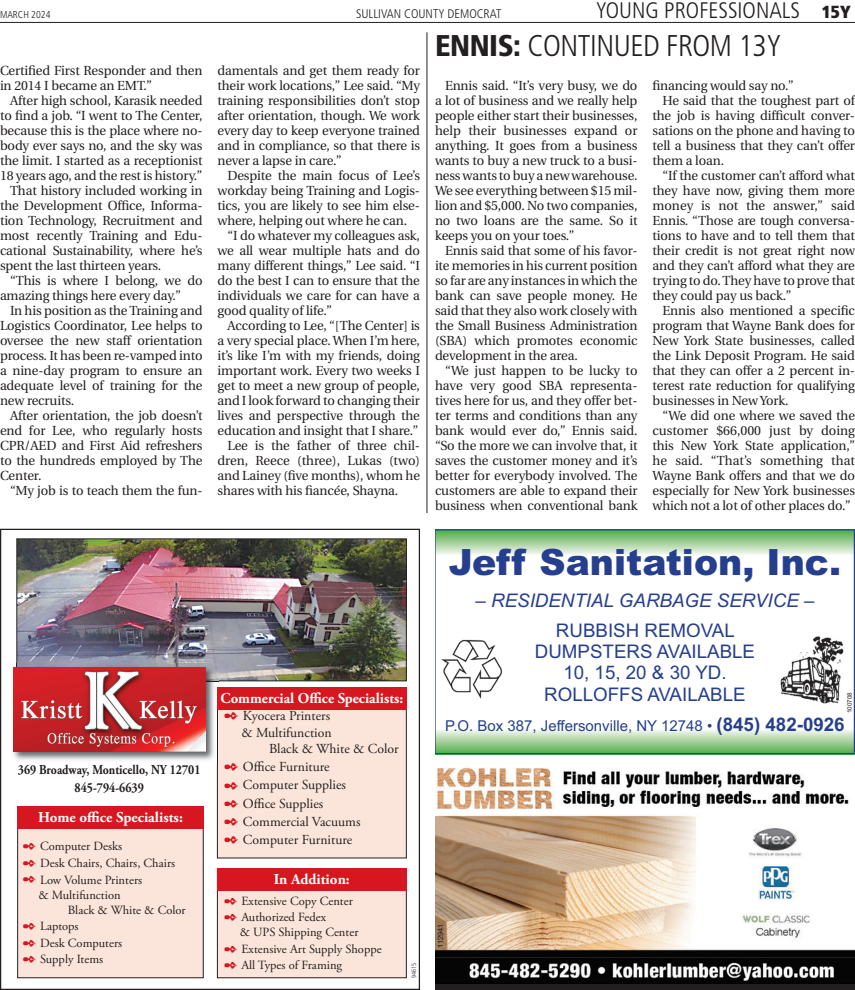
<style>
.page{position:relative;width:855px;height:990px;background:#fff}
.page>*{position:absolute;margin:0;border:0;box-sizing:border-box;transform-origin:0 0}
.t1{font:900 36.25px "Arial";color:#253f8e}
.JUMPHEAD{font:300 condensed 30px "Frutiger";letter-spacing:-.015em;color:#231f20}
.t2{font:300 condensed 22.5px "Frutiger";color:#231f20}
.t3{font:18.75px/21.2px "Arial";color:#253f8e;text-align:center}
.t4{font:italic 18.75px/30px "Arial";color:#253f8e;text-align:center}
.t5{font:700 15px "Adobe Garamond Pro";color:#fff}
.t6{font:15px "Arial";color:#253f8e}
.t7{font:13.75px/18.1px "Adobe Garamond Pro";color:#231f20}
.t8{font:700 13.75px/17.2px "Adobe Garamond Pro";color:#231f20;text-align:center;scale:.86 1}
.Tab_Text{font:13.12px/15px "Utopia";letter-spacing:-.01em;color:#231f20;text-align:justify}
.t9{font:12.5px/16.6px "Adobe Garamond Pro";color:#231f20}
.t10{font:300 condensed 12.5px "Frutiger";color:#231f20}
.t11{font:300 condensed 10px "Frutiger";color:#231f20}
.t12{font:7.5px "Helvetica";color:#231f20}
.t13{font:6.25px "Arial";color:#231f20}
.t14{font:300 condensed 6.25px "Frutiger";color:#231f20}
.s1{font-weight:900;font-size:17.5px}
.s2{font-weight:900}
.s3{font-style:normal}
.s4{font-weight:700;font-size:18.75px}
</style>
<div class="page">
<hr style="left:0;top:22px;width:855px;height:1px;background:#231f20">
<div style="left:18px;top:807px;width:185px;height:170px;background:#fbe5da"></div>
<div style="left:17px;top:807px;width:187px;height:171px;border:1px solid #231f20"></div>
<div style="left:218px;top:693px;width:188px;height:165px;background:#fbe5da"></div>
<div style="left:217px;top:692px;width:190px;height:166px;border:1px solid #231f20"></div>
<div style="left:218px;top:870px;width:188px;height:107px;background:#fbe5da"></div>
<div style="left:217px;top:869px;width:190px;height:109px;border:1px solid #231f20"></div>
<div style="left:217px;top:687px;width:190px;height:23px;background:#d7171f"></div>
<div style="left:217px;top:868px;width:190px;height:23px;background:#d7171f"></div>
<img style="left:18px;top:541px;width:387px;height:138px">
<div style="left:16px;top:539px;width:391px;height:142px;border:1px solid #231f20"></div>
<img style="left:13px;top:682px;width:204px;height:83px">
<img style="left:217px;top:710px;width:2px;height:55px">
<img style="left:18px;top:663px;width:200px;height:19px">
<img style="left:13px;top:667px;width:192px;height:85px">
<div style="left:17px;top:806px;width:187px;height:23px;background:#d7171f"></div>
<hr style="left:427px;top:32px;width:1px;height:481px;background:#231f20">
<svg style="left:437px;top:730px;width:416px;height:22px"></svg>
<div style="left:435px;top:529px;width:420px;height:26px;background:linear-gradient(to bottom,#49a941,#eef2e8)"></div>
<div style="left:435px;top:529px;width:420px;height:225px;border:1px solid #253f8e"></div>
<img style="left:441px;top:640px;width:61px;height:59px">
<img style="left:780px;top:636px;width:64px;height:68px">
<svg style="left:435px;top:956px;width:420px;height:34px;fill:#231f20"></svg>
<img style="left:435px;top:767px;width:420px;height:189px">
<div style="left:697px;top:817px;width:158px;height:131px;background:#fff"></div>
<img style="left:749px;top:828px;width:54px;height:29px">
<img style="left:758px;top:867px;width:37px;height:33px">
<img style="left:741px;top:914px;width:69px;height:26px">
<img style="left:435px;top:959px;width:420px;height:24px">
<p class="t11" style="left:0;top:9px;width:52px">MARCH 2024</p>
<p class="t10" style="left:356px;top:7px;width:147px">SULLIVAN COUNTY DEMOCRAT</p>
<p class="t2" style="left:596px;top:-2px;width:256px">YOUNG PROFESSIONALS <span class="s1">15Y</span></p>
<p class="Tab_Text" style="left:0;top:63px;width:204px">Certified First Responder and then in 2014 I became an EMT.”</p>
<p class="Tab_Text" style="left:0;top:93px;width:204px;text-indent:10px">After high school, Karasik needed to find a job. “I went to The Center, because this is the place where no&shy;body ever says no, and the sky was the limit. I started as a receptionist 18 years ago, and the rest is history.”</p>
<p class="Tab_Text" style="left:0;top:183px;width:204px;text-indent:10px">That history included working in the Development Office, Informa&shy;tion Technology, Recruitment and most recently Training and Edu&shy;cational Sustainability, where he’s spent the last thirteen years.</p>
<p class="Tab_Text" style="left:0;top:273px;width:204px;text-indent:10px">“This is where I belong, we do amazing things here every day.”</p>
<p class="Tab_Text" style="left:0;top:303px;width:204px;text-indent:10px">In his position as the Training and Logistics Coordinator, Lee helps to oversee the new staff orientation process. It has been re-vamped into a nine-day program to ensure an adequate level of training for the new recruits.</p>
<p class="Tab_Text" style="left:0;top:408px;width:204px;text-indent:10px">After orientation, the job doesn’t end for Lee, who regularly hosts CPR/AED and First Aid refreshers to the hundreds employed by The Center.</p>
<p class="Tab_Text" style="left:10px;top:483px;width:194px">“My job is to teach them the fun-</p>
<p class="t8" style="left:18px;top:762px;width:214px">369 Broadway, Monticello, NY 12701<br>845-794-6639</p>
<p class="t5" style="left:38px;top:809px;width:146px">Home office Specialists:</p>
<p class="t9" style="left:40px;top:838px;width:137px">Computer Desks<br>Desk Chairs, Chairs, Chairs<br>Low Volume Printers</p>
<p class="t9" style="left:68px;top:888px;width:119px;line-height:15px;text-indent:-29px">&amp; Multifunction<br>Black &amp; White &amp; Color</p>
<p class="t9" style="left:40px;top:918px;width:84px">Laptops<br>Desk Computers<br>Supply Items</p>
<p class="Tab_Text" style="left:218px;top:63px;width:204px">damentals and get them ready for their work locations,” Lee said. “My training responsibilities don’t stop after orientation, though. We work every day to keep everyone trained and in compliance, so that there is never a lapse in care.”</p>
<p class="Tab_Text" style="left:218px;top:168px;width:204px;text-indent:10px">Despite the main focus of Lee’s workday being Training and Logis&shy;tics, you are likely to see him else&shy;where, helping out where he can.</p>
<p class="Tab_Text" style="left:218px;top:228px;width:204px;text-indent:10px">“I do whatever my colleagues ask, we all wear multiple hats and do many different things,” Lee said. “I do the best I can to ensure that the individuals we care for can have a good quality of life.”</p>
<p class="Tab_Text" style="left:218px;top:318px;width:204px;text-indent:10px">According to Lee, “[The Center] is a very special place. When I’m here, it’s like I’m with my friends, doing important work. Every two weeks I get to meet a new group of people, and I look forward to changing their lives and perspective through the education and insight that I share.”</p>
<p class="Tab_Text" style="left:218px;top:438px;width:204px;text-indent:10px">Lee is the father of three chil&shy;dren, Reece (three), Lukas (two) and Lainey (five months), whom he shares with his fiancée, Shayna.</p>
<p class="t5" style="left:221px;top:689px;width:184px">Commercial Office Specialists:</p>
<p class="t7" style="left:243px;top:707px;width:89px">Kyocera Printers</p>
<p class="t7" style="left:241px;top:724px;width:92px">&amp; Multifunction</p>
<p class="t7" style="left:269px;top:740px;width:131px">Black &amp; White &amp; Color</p>
<p class="t7" style="left:243px;top:758px;width:119px">Office Furniture<br>Computer Supplies<br>Office Supplies<br>Commercial Vacuums<br>Computer Furniture</p>
<p class="t5" style="left:274px;top:870px;width:77px">In Addition:</p>
<p class="t9" style="left:241px;top:893px;width:113px">Extensive Copy Center<br>Authorized Fedex</p>
<p class="t9" style="left:240px;top:925px;width:143px">&amp; UPS Shipping Center<br>Extensive Art Supply Shoppe<br>All Types of Framing</p>
<p class="t14" style="left:410px;top:978px;width:16px;rotate:-90deg">94615</p>
<p class="JUMPHEAD" style="left:435px;top:29px;width:348px"><span class="s2">ENNIS:</span> CONTINUED FROM 13Y</p>
<p class="Tab_Text" style="left:435px;top:78px;width:204px;text-indent:10px">Ennis said. “It’s very busy, we do a lot of business and we really help people either start their businesses, help their businesses expand or anything. It goes from a business wants to buy a new truck to a busi&shy;ness wants to buy a new warehouse.<br>We see everything between $15 mil&shy;lion and $5,000. No two companies, no two loans are the same. So it keeps you on your toes.”</p>
<p class="Tab_Text" style="left:435px;top:243px;width:204px;text-indent:10px">Ennis said that some of his favor&shy;ite memories in his current position so far are any instances in which the bank can save people money. He said that they also work closely with the Small Business Administration (SBA) which promotes economic development in the area.</p>
<p class="Tab_Text" style="left:435px;top:363px;width:204px;text-indent:10px">“We just happen to be lucky to have very good SBA representa&shy;tives here for us, and they offer bet&shy;ter terms and conditions than any bank would ever do,” Ennis said. “So the more we can involve that, it saves the customer money and it’s better for everybody involved. The customers are able to expand their business when conventional bank</p>
<p class="Tab_Text" style="left:652px;top:78px;width:143px">financing would say no.”</p>
<p class="Tab_Text" style="left:652px;top:93px;width:204px;text-indent:10px">He said that the toughest part of the job is having difficult conver&shy;sations on the phone and having to tell a business that they can’t offer them a loan.</p>
<p class="Tab_Text" style="left:652px;top:168px;width:204px;text-indent:10px">“If the customer can’t afford what they have now, giving them more money is not the answer,” said Ennis. “Those are tough conversa&shy;tions to have and to tell them that their credit is not great right now and they can’t afford what they are trying to do. They have to prove that they could pay us back.”</p>
<p class="Tab_Text" style="left:652px;top:303px;width:204px;text-indent:10px">Ennis also mentioned a specific program that Wayne Bank does for New York State businesses, called the Link Deposit Program. He said that they can offer a 2 percent in&shy;terest rate reduction for qualifying businesses in New York.</p>
<p class="Tab_Text" style="left:652px;top:408px;width:204px;text-indent:10px">“We did one where we saved the customer $66,000 just by doing this New York State application,” he said. “That’s something that Wayne Bank offers and that we do especially for New York businesses which not a lot of other places do.”</p>
<p class="t1" style="left:449px;top:536px;width:394px">Jeff Sanitation, Inc.</p>
<p class="t4" style="left:476px;top:586px;width:341px">– RESIDENTIAL GARBAGE SERVICE –<br><span class="s3">RUBBISH REMOVAL</span></p>
<p class="t3" style="left:535px;top:641px;width:222px">DUMPSTERS AVAILABLE<br>10, 15, 20 &amp; 30 YD.<br>ROLLOFFS AVAILABLE</p>
<p class="t6" style="left:445px;top:716px;width:401px">P.O. Box 387, Jeffersonville, NY 12748 • <span class="s4">(845) 482-0926</span></p>
<p class="t13" style="left:846px;top:713px;width:22px;rotate:-90deg">100708</p>
<p class="t12" style="left:435px;top:948px;width:26px;rotate:-90deg">112941</p>
</div>
